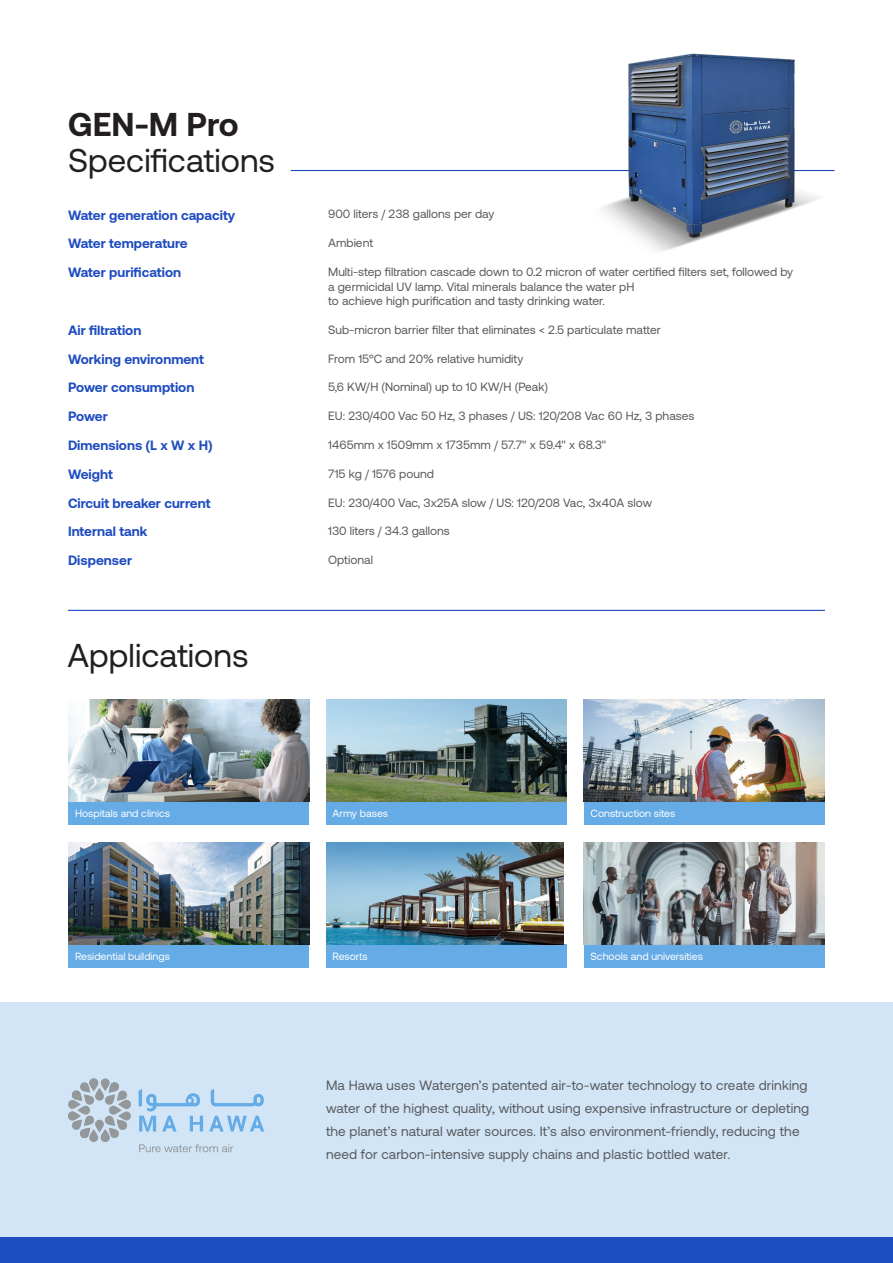
<style>
.page{position:relative;width:893px;height:1263px;background:#fff}
.page>*{position:absolute;margin:0;border:0;box-sizing:border-box;transform-origin:0 0}
.t1{font:33px "Aeonik";color:#231f20}
.t2{font:700 33px "Aeonik";color:#231f20}
.t3{font:13.5px/23.2px "Aeonik";letter-spacing:.01em;color:#58595b}
.t4{font:700 13.5px/28.8px "Aeonik";color:#1e4cc1}
.t5{font:12px/14.4px "Aeonik";color:#58595b}
.t6{font:10.5px "Aeonik";color:#fff}
</style>
<div class="page">
<div style="left:0;top:1002px;width:893px;height:235px;background:#d1e5f7"></div>
<hr style="left:291px;top:170px;width:543px;height:1px;background:#1e4cc1">
<div style="left:0;top:1237px;width:893px;height:26px;background:#1e4cc1"></div>
<hr style="left:68px;top:610px;width:757px;height:1px;background:#1e4cc1">
<div style="left:326px;top:801px;width:241px;height:24px;background:#65abe6"></div>
<div style="left:584px;top:801px;width:241px;height:24px;background:#65abe6"></div>
<div style="left:326px;top:944px;width:241px;height:24px;background:#65abe6"></div>
<div style="left:584px;top:944px;width:241px;height:24px;background:#65abe6"></div>
<img style="left:584px;top:699px;width:241px;height:102px">
<img style="left:584px;top:842px;width:241px;height:102px">
<svg style="left:105px;top:1082px;width:22px;height:23px"></svg>
<svg style="left:118px;top:1111px;width:13px;height:9px"></svg>
<div style="left:118px;top:1100px;width:13px;height:9px;background:#94989b;border-radius:4px"></div>
<svg style="left:109px;top:1106px;width:13px;height:9px"></svg>
<svg style="left:105px;top:1115px;width:22px;height:23px"></svg>
<svg style="left:89px;top:1129px;width:9px;height:13px"></svg>
<svg style="left:101px;top:1129px;width:9px;height:13px"></svg>
<svg style="left:95px;top:1120px;width:9px;height:12px"></svg>
<svg style="left:71px;top:1115px;width:24px;height:23px"></svg>
<svg style="left:68px;top:1100px;width:13px;height:9px"></svg>
<div style="left:68px;top:1111px;width:13px;height:9px;background:#94989b;border-radius:4px"></div>
<svg style="left:77px;top:1106px;width:13px;height:9px"></svg>
<svg style="left:71px;top:1082px;width:23px;height:23px"></svg>
<svg style="left:101px;top:1078px;width:9px;height:13px"></svg>
<svg style="left:89px;top:1078px;width:9px;height:13px"></svg>
<svg style="left:95px;top:1088px;width:9px;height:13px"></svg>
<svg style="left:209px;top:1116px;width:55px;height:15px"></svg>
<svg style="left:139px;top:1089px;width:64px;height:42px"></svg>
<svg style="left:211px;top:1089px;width:53px;height:17px"></svg>
<svg style="left:139px;top:1144px;width:94px;height:8px"></svg>
<div style="left:69px;top:801px;width:240px;height:24px;background:#65abe6"></div>
<div style="left:69px;top:944px;width:240px;height:24px;background:#65abe6"></div>
<img style="left:69px;top:842px;width:240px;height:102px">
<img style="left:68px;top:699px;width:241px;height:102px">
<img style="left:326px;top:699px;width:241px;height:102px">
<img style="left:326px;top:842px;width:237px;height:102px">
<img style="left:576px;top:53px;width:259px;height:198px">
<h1 class="t2" style="left:68px;top:106px;width:172px">GEN-M Pro</h1>
<h1 class="t1" style="left:68px;top:143px;width:208px">Specifications</h1>
<p class="t4" style="left:68px;top:200px;width:169px">Water generation capacity<br>Water temperature<br>Water purification</p>
<p class="t4" style="left:68px;top:315px;width:146px">Air filtration<br>Working environment<br>Power consumption<br>Power<br>Dimensions (L x W x H)<br>Weight<br>Circuit breaker current<br>Internal tank<br>Dispenser</p>
<h1 class="t1" style="left:68px;top:638px;width:182px">Applications</h1>
<p class="t5" style="left:328px;top:207px;width:168px">900 liters / 238 gallons per day</p>
<p class="t5" style="left:328px;top:236px;width:46px">Ambient</p>
<p class="t5" style="left:328px;top:265px;width:466px">Multi-step filtration cascade down to 0.2 micron of water certified filters set, followed by a germicidal UV lamp. Vital minerals balance the water pH<br>to achieve high purification and tasty drinking water.</p>
<p class="t5" style="left:328px;top:322px;width:334px">Sub-micron barrier filter that eliminates &lt; 2.5 particulate matter</p>
<p class="t5" style="left:328px;top:351px;width:197px">From 15°C and 20% relative humidity</p>
<p class="t5" style="left:328px;top:380px;width:221px">5,6 KW/H (Nominal) up to 10 KW/H (Peak)</p>
<p class="t5" style="left:328px;top:409px;width:368px">EU: 230/400 Vac 50 Hz, 3 phases / US: 120/208 Vac 60 Hz, 3 phases</p>
<p class="t5" style="left:328px;top:438px;width:280px">1465mm x 1509mm x 1735mm / 57.7" x 59.4" x 68.3"</p>
<p class="t5" style="left:328px;top:466px;width:107px">715 kg / 1576 pound</p>
<p class="t5" style="left:328px;top:495px;width:325px">EU: 230/400 Vac, 3x25A slow / US: 120/208 Vac, 3x40A slow</p>
<p class="t5" style="left:328px;top:524px;width:123px">130 liters / 34.3 gallons</p>
<p class="t5" style="left:328px;top:553px;width:46px">Optional</p>
<p class="t6" style="left:75px;top:808px;width:97px">Hospitals and clinics</p>
<p class="t6" style="left:75px;top:951px;width:96px">Residential buildings</p>
<p class="t6" style="left:333px;top:808px;width:57px">Army bases</p>
<p class="t6" style="left:333px;top:951px;width:37px">Resorts</p>
<p class="t6" style="left:590px;top:808px;width:86px">Construction sites</p>
<p class="t6" style="left:590px;top:951px;width:114px">Schools and universities</p>
<p class="t3" style="left:326px;top:1073px;width:485px">Ma Hawa uses Watergen’s patented air-to-water technology to create drinking water of the highest quality, without using expensive infrastructure or depleting the planet’s natural water sources. It’s also environment-friendly, reducing the need for carbon-intensive supply chains and plastic bottled water.</p>
</div>
